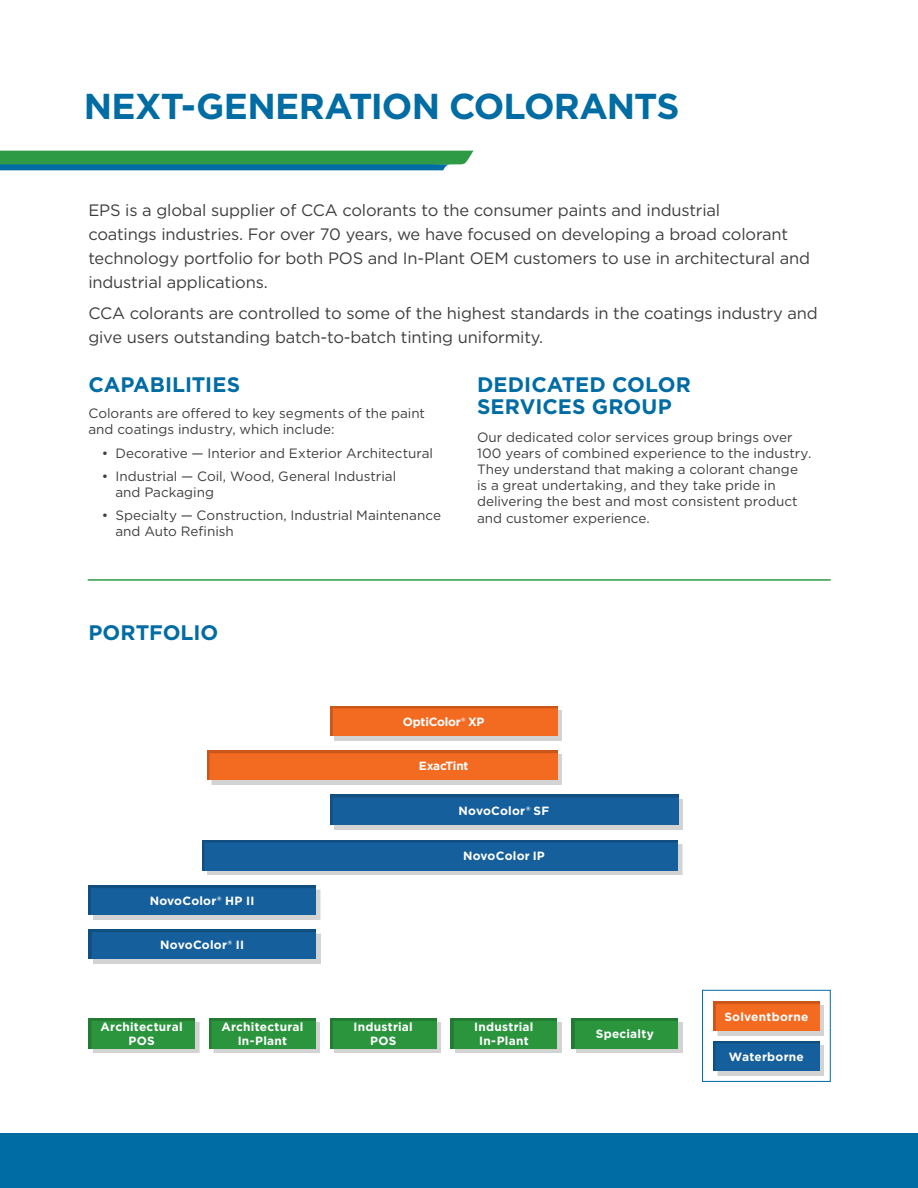
<style>
.page{position:relative;width:918px;height:1188px;background:#fff}
.page>*{position:absolute;margin:0;border:0;box-sizing:border-box;transform-origin:0 0}
.t1{font:700 36px "Gotham";letter-spacing:-.025em;color:#006ca4}
.t2{font:700 21px/22.4px "Gotham";color:#006ca4}
.t3{font:16.5px/24px "Gotham";letter-spacing:-.01em;color:#3e3e3f}
.t4{font:13.5px/16.2px "Gotham";color:#3e3e3f}
.t5{font:700 11.85px/14.2px "Gotham";letter-spacing:.02em;color:#fff;text-align:center}
.t6{font:700 11.85px "Gotham";letter-spacing:-.02em;color:#fff}
</style>
<div class="page">
<div style="left:0;top:1133px;width:918px;height:55px;background:#006ca4"></div>
<svg style="left:0;top:151px;width:473px;height:19px;background:#268f64"></svg>
<hr style="left:88px;top:579px;width:743px;height:2px;background:#2f9a46">
<img style="left:88px;top:706px;width:743px;height:376px">
<p class="t1" style="left:84px;top:82px;width:597px">NEXT-GENERATION COLORANTS</p>
<p class="t3" style="left:88px;top:198px;width:723px">EPS is a global supplier of CCA colorants to the consumer paints and industrial<br>coatings industries. For over 70 years, we have focused on developing a broad colorant technology portfolio for both POS and In-Plant OEM customers to use in architectural and industrial applications.</p>
<p class="t3" style="left:88px;top:301px;width:731px">CCA colorants are controlled to some of the highest standards in the coatings industry and give users outstanding batch-to-batch tinting uniformity.</p>
<p class="t2" style="left:88px;top:373px;width:153px">CAPABILITIES</p>
<p class="t2" style="left:477px;top:373px;width:215px">DEDICATED COLOR<br>SERVICES GROUP</p>
<p class="t4" style="left:477px;top:428px;width:336px">Our dedicated color services group brings over 100 years of combined experience to the industry.<br>They understand that making a colorant change is a great undertaking, and they take pride in delivering the best and most consistent product and customer experience.</p>
<p class="t4" style="left:88px;top:405px;width:338px">Colorants are offered to key segments of the paint and coatings industry, which include:</p>
<p class="t4" style="left:102px;top:445px;width:333px">• Decorative — Interior and Exterior Architectural</p>
<p class="t4" style="left:115px;top:468px;width:282px;text-indent:-14px">• Industrial — Coil, Wood, General Industrial and Packaging</p>
<p class="t4" style="left:115px;top:507px;width:327px;text-indent:-14px">• Specialty — Construction, Industrial Maintenance and Auto Refinish</p>
<h2 class="t2" style="left:88px;top:622px;width:131px">PORTFOLIO</h2>
<p class="t5" style="left:150px;top:894px;width:106px">NovoColor® HP II</p>
<p class="t5" style="left:160px;top:937px;width:85px">NovoColor® II</p>
<p class="t6" style="left:403px;top:714px;width:83px">OptiColor® XP</p>
<p class="t6" style="left:419px;top:758px;width:51px">ExacTint</p>
<p class="t5" style="left:458px;top:803px;width:92px">NovoColor® SF</p>
<p class="t5" style="left:463px;top:848px;width:83px">NovoColor IP</p>
<p class="t5" style="left:101px;top:1019px;width:84px">Architectural<br>POS</p>
<p class="t5" style="left:354px;top:1019px;width:61px">Industrial<br>POS</p>
<p class="t5" style="left:221px;top:1019px;width:84px">Architectural<br>In-Plant</p>
<p class="t5" style="left:474px;top:1019px;width:61px">Industrial<br>In-Plant</p>
<p class="t5" style="left:596px;top:1027px;width:60px">Specialty</p>
<p class="t5" style="left:724px;top:1009px;width:85px">Solventborne</p>
<p class="t5" style="left:729px;top:1049px;width:76px">Waterborne</p>
</div>
